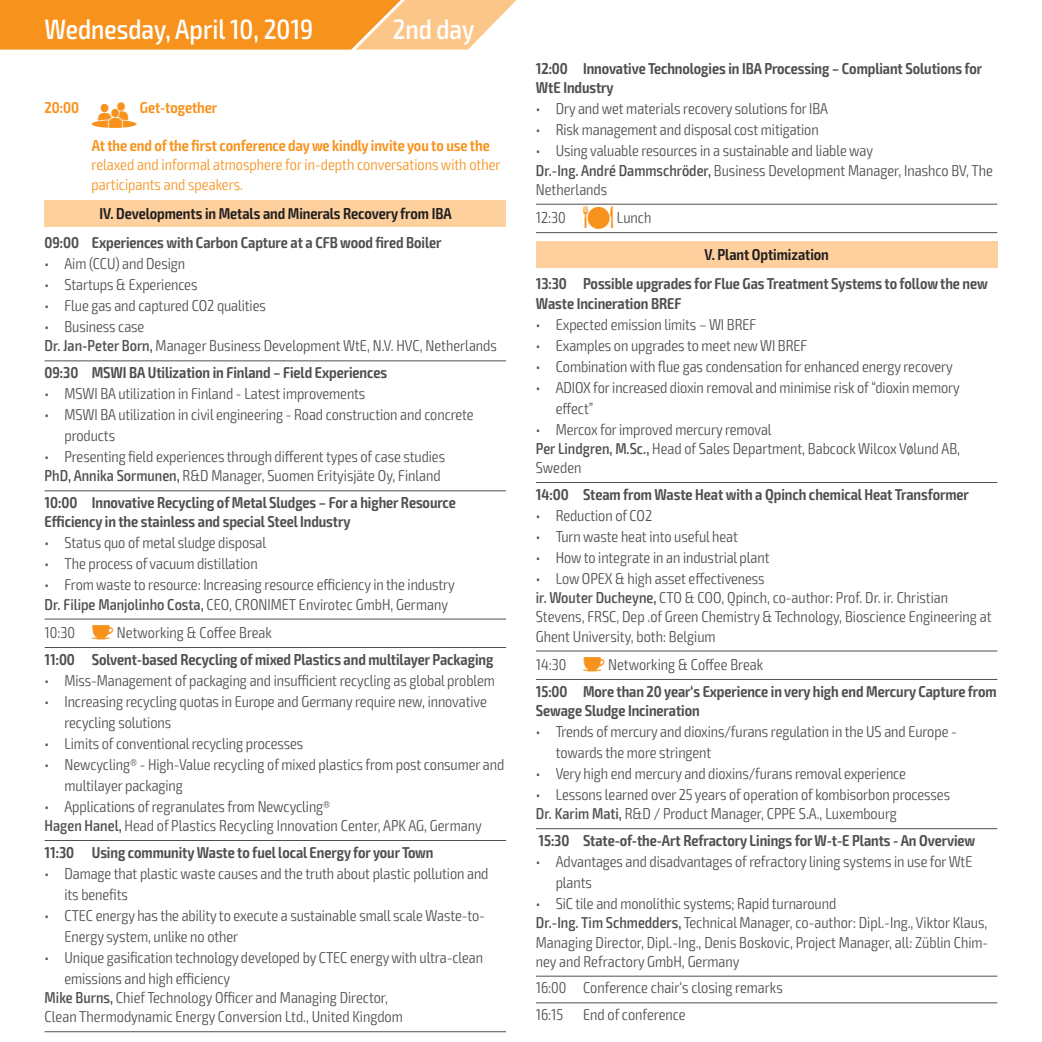
<style>
.page{position:relative;width:1042px;height:1042px;background:#fff}
.page>*{position:absolute;margin:0;border:0;box-sizing:border-box;transform-origin:0 0}
.t1{font:500 condensed 28px "Exo 2";color:#fff}
.t2{font:300 condensed 15.75px/19.2px "Exo 2";letter-spacing:-.005em;color:#504f4e}
.t3{font:600 condensed 15.75px/19.2px "Exo 2";letter-spacing:-.005em;color:#504f4e}
.t4{font:300 condensed 15.75px/19.2px "Exo 2";color:#f7931d}
.t5{font:600 condensed 15.75px "Exo 2";letter-spacing:-.005em;color:#f7931d}
.t6{font:600 condensed 15.75px "Exo 2";letter-spacing:-.005em;color:#231f20}
.t7{font:15.75px "VDI Iconset S4 A Regular";color:#f7931d}
.s1{font-weight:500}
.s2{font-weight:300}
.s3{font-family:"VDI Iconset S4 A Regular";font-weight:400;font-stretch:normal;font-size:17.5px;color:#f7931d}
.s4{font-family:"VDI Iconset S4 A Regular";font-weight:400;font-stretch:normal;font-size:21px;color:#f7931d}
</style>
<div class="page">
<svg style="left:0;top:0;width:516px;height:50px;background:#f8a441"></svg>
<div style="left:45px;top:201px;width:461px;height:26px;background:#fdd09e"></div>
<hr style="left:45px;top:360px;width:461px;height:1px;background:#504f4e">
<hr style="left:45px;top:490px;width:461px;height:1px;background:#504f4e">
<hr style="left:45px;top:618px;width:461px;height:1px;background:#504f4e">
<hr style="left:45px;top:647px;width:461px;height:1px;background:#504f4e">
<hr style="left:45px;top:840px;width:461px;height:1px;background:#504f4e">
<hr style="left:45px;top:1031px;width:461px;height:1px;background:#504f4e">
<hr style="left:536px;top:204px;width:461px;height:1px;background:#504f4e">
<hr style="left:536px;top:232px;width:461px;height:1px;background:#504f4e">
<div style="left:536px;top:242px;width:461px;height:26px;background:#fdd09e"></div>
<hr style="left:536px;top:482px;width:461px;height:1px;background:#504f4e">
<hr style="left:536px;top:650px;width:461px;height:1px;background:#504f4e">
<hr style="left:536px;top:679px;width:461px;height:1px;background:#504f4e">
<hr style="left:536px;top:828px;width:461px;height:1px;background:#504f4e">
<hr style="left:536px;top:975px;width:461px;height:1px;background:#504f4e">
<hr style="left:536px;top:1002px;width:461px;height:1px;background:#504f4e">
<h1 class="t1" style="left:45px;top:13px;width:270px">Wednesday, April 10, 2019</h1>
<h1 class="t1" style="left:393px;top:13px;width:83px">2nd day</h1>
<p class="t5" style="left:45px;top:98px;width:36px">20:00</p>
<p class="t7" style="left:92px;top:112px;width:47px">G</p>
<p class="t5" style="left:140px;top:98px;width:79px">Get-together</p>
<p class="t5" style="left:92px;top:136px;width:399px">At the end of the first conference day we kindly invite you to use the</p>
<p class="t4" style="left:92px;top:155px;width:410px">relaxed and informal atmosphere for in-depth conversations with other participants and speakers.</p>
<p class="t6" style="left:99px;top:204px;width:354px">IV. Developments in Metals and Minerals Recovery from IBA</p>
<p class="t3" style="left:45px;top:233px;width:398px">09:00 Experiences with Carbon Capture at a CFB wood fired Boiler</p>
<p class="t2" style="left:45px;top:254px;width:142px">• Aim (CCU) and Design</p>
<p class="t2" style="left:45px;top:275px;width:154px">• Startups &amp; Experiences</p>
<p class="t2" style="left:45px;top:296px;width:223px">• Flue gas and captured CO2 qualities</p>
<p class="t2" style="left:45px;top:317px;width:454px">• Business case<br><span class="s1">Dr. Jan-Peter Born,</span> Manager Business Development WtE, N.V. HVC, Netherlands</p>
<p class="t3" style="left:45px;top:363px;width:344px">09:30 MSWI BA Utilization in Finland – Field Experiences</p>
<p class="t2" style="left:45px;top:384px;width:322px">• MSWI BA utilization in Finland - Latest improvements</p>
<p class="t2" style="left:64px;top:404px;width:411px;line-height:21px;text-indent:-20px">• MSWI BA utilization in civil engineering - Road construction and concrete products</p>
<p class="t2" style="left:45px;top:447px;width:402px">• Presenting field experiences through different types of case studies<br><span class="s1">PhD, Annika Sormunen,</span> R&amp;D Manager, Suomen Erityisjäte Oy, Finland</p>
<p class="t3" style="left:45px;top:493px;width:413px">10:00 Innovative Recycling of Metal Sludges – For a higher Resource<br>Efficiency in the stainless and special Steel Industry</p>
<p class="t2" style="left:45px;top:533px;width:223px">• Status quo of metal sludge disposal</p>
<p class="t2" style="left:45px;top:554px;width:215px">• The process of vacuum distillation</p>
<p class="t2" style="left:45px;top:575px;width:412px">• From waste to resource: Increasing resource efficiency in the industry<br><span class="s1">Dr. Filipe Manjolinho Costa,</span> CEO, CRONIMET Envirotec GmbH, Germany</p>
<p class="t3" style="left:45px;top:619px;width:450px;line-height:26.8px"><span class="s2">10:30</span> <span class="s3">K</span> <span class="s2">Networking &amp; Coffee Break<br></span>11:00 Solvent-based Recycling of mixed Plastics and multilayer Packaging</p>
<p class="t2" style="left:45px;top:671px;width:452px">• Miss-Management of packaging and insufficient recycling as global problem</p>
<p class="t2" style="left:64px;top:691px;width:424px;line-height:21px;text-indent:-20px">• Increasing recycling quotas in Europe and Germany require new, innovative recycling solutions</p>
<p class="t2" style="left:45px;top:734px;width:260px">• Limits of conventional recycling processes</p>
<p class="t2" style="left:64px;top:754px;width:441px;line-height:21px;text-indent:-20px">• Newcycling® - High-Value recycling of mixed plastics from post consumer and multilayer packaging</p>
<p class="t2" style="left:45px;top:797px;width:438px">• Applications of regranulates from Newcycling®<br><span class="s1">Hagen Hanel,</span> Head of Plastics Recycling Innovation Center, APK AG, Germany</p>
<p class="t3" style="left:45px;top:843px;width:390px">11:30 Using community Waste to fuel local Energy for your Town</p>
<p class="t2" style="left:64px;top:863px;width:425px;line-height:21px;text-indent:-20px">• Damage that plastic waste causes and the truth about plastic pollution and its benefits</p>
<p class="t2" style="left:64px;top:905px;width:422px;line-height:21px;text-indent:-20px">• CTEC energy has the ability to execute a sustainable small scale Waste-to-<br>Energy system, unlike no other</p>
<p class="t2" style="left:64px;top:947px;width:420px;line-height:21px;text-indent:-20px">• Unique gasification technology developed by CTEC energy with ultra-clean emissions and high efficiency</p>
<p class="t2" style="left:45px;top:988px;width:360px"><span class="s1">Mike Burns,</span> Chief Technology Officer and Managing Director,<br>Clean Thermodynamic Energy Conversion Ltd., United Kingdom</p>
<p class="t3" style="left:536px;top:59px;width:448px">12:00 Innovative Technologies in IBA Processing – Compliant Solutions for<br>WtE Industry</p>
<p class="t2" style="left:536px;top:99px;width:294px">• Dry and wet materials recovery solutions for IBA</p>
<p class="t2" style="left:536px;top:120px;width:284px">• Risk management and disposal cost mitigation</p>
<p class="t2" style="left:536px;top:141px;width:459px">• Using valuable resources in a sustainable and liable way<br><span class="s1">Dr.-Ing. André Dammschröder,</span> Business Development Manager, Inashco BV, The<br>Netherlands</p>
<p class="t2" style="left:536px;top:208px;width:117px">12:30 <span class="s4">M</span> Lunch</p>
<p class="t6" style="left:704px;top:245px;width:126px">V. Plant Optimization</p>
<p class="t3" style="left:536px;top:274px;width:453px">13:30 Possible upgrades for Flue Gas Treatment Systems to follow the new<br>Waste Incineration BREF</p>
<p class="t2" style="left:536px;top:315px;width:222px">• Expected emission limits – WI BREF</p>
<p class="t2" style="left:536px;top:336px;width:273px">• Examples on upgrades to meet new WI BREF</p>
<p class="t2" style="left:536px;top:357px;width:418px">• Combination with flue gas condensation for enhanced energy recovery</p>
<p class="t2" style="left:556px;top:377px;width:405px;line-height:21px;text-indent:-20px">• ADIOX for increased dioxin removal and minimise risk of “dioxin memory effect”</p>
<p class="t2" style="left:536px;top:420px;width:426px">• Mercox for improved mercury removal<br><span class="s1">Per Lindgren, M.Sc.,</span> Head of Sales Department, Babcock Wilcox Vølund AB,<br>Sweden</p>
<p class="t3" style="left:536px;top:485px;width:434px">14:00 Steam from Waste Heat with a Qpinch chemical Heat Transformer</p>
<p class="t2" style="left:536px;top:506px;width:118px">• Reduction of CO2</p>
<p class="t2" style="left:536px;top:527px;width:204px">• Turn waste heat into useful heat</p>
<p class="t2" style="left:536px;top:548px;width:235px">• How to integrate in an industrial plant</p>
<p class="t2" style="left:536px;top:569px;width:457px">• Low OPEX &amp; high asset effectiveness<br><span class="s1">ir. Wouter Ducheyne,</span> CTO &amp; COO, Qpinch, co-author: Prof. Dr. ir. Christian Stevens, FRSC, Dep .of Green Chemistry &amp; Technology, Bioscience Engineering at Ghent University, both: Belgium</p>
<p class="t3" style="left:536px;top:651px;width:462px;line-height:26.8px"><span class="s2">14:30</span> <span class="s3">K</span> <span class="s2">Networking &amp; Coffee Break<br></span>15:00 More than 20 year‘s Experience in very high end Mercury Capture from</p>
<p class="t3" style="left:536px;top:701px;width:165px">Sewage Sludge Incineration</p>
<p class="t2" style="left:556px;top:721px;width:403px;line-height:21px;text-indent:-20px">• Trends of mercury and dioxins/furans regulation in the US and Europe - towards the more stringent</p>
<p class="t2" style="left:536px;top:764px;width:372px">• Very high end mercury and dioxins/furans removal experience</p>
<p class="t2" style="left:536px;top:785px;width:416px">• Lessons learned over 25 years of operation of kombisorbon processes<br><span class="s1">Dr. Karim Mati,</span> R&amp;D / Product Manager, CPPE S.A., Luxembourg</p>
<p class="t3" style="left:538px;top:831px;width:438px">15:30 State-of-the-Art Refractory Linings for W-t-E Plants - An Overview</p>
<p class="t2" style="left:556px;top:851px;width:418px;line-height:21px;text-indent:-20px">• Advantages and disadvantages of refractory lining systems in use for WtE plants</p>
<p class="t2" style="left:536px;top:894px;width:454px">• SiC tile and monolithic systems; Rapid turnaround<br><span class="s1">Dr.-Ing. Tim Schmedders,</span> Technical Manager, co-author: Dipl.-Ing., Viktor Klaus, Managing Director, Dipl.-Ing., Denis Boskovic, Project Manager, all: Züblin Chim&shy;ney and Refractory GmbH, Germany</p>
<p class="t2" style="left:536px;top:975px;width:248px;line-height:26.8px">16:00 Conference chair‘s closing remarks<br>16:15</p>
<p class="t2" style="left:583px;top:1005px;width:104px">End of conference</p>
</div>
